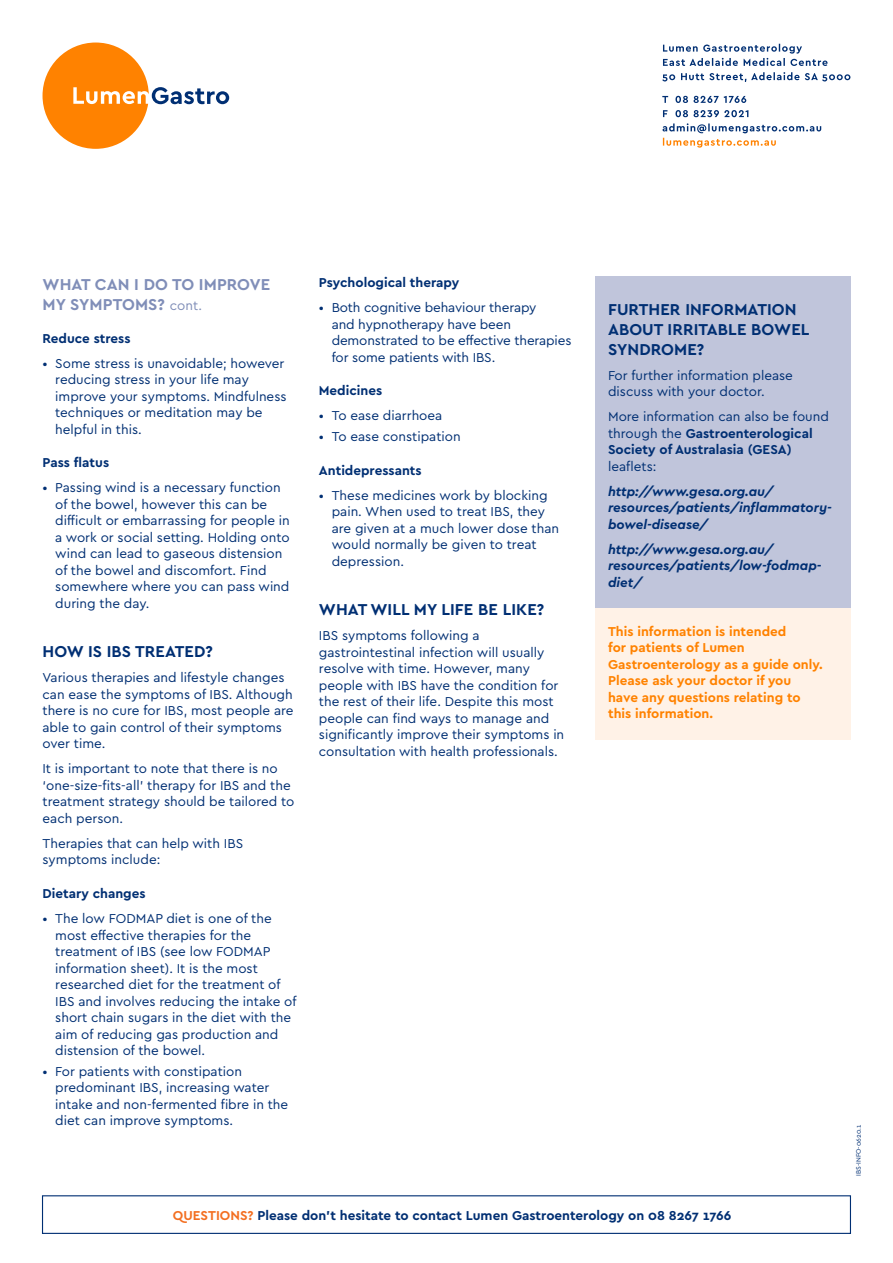
<style>
.page{position:relative;width:893px;height:1263px;background:#fff}
.page>*{position:absolute;margin:0;border:0;box-sizing:border-box;transform-origin:0 0}
.Paragraph_Heading_LA{font:700 16.5px/19.8px "Cera Basic";letter-spacing:.005em;color:#002f73}
.Paragraph_Heading_LA-2{font:700 16.5px/19.8px "Cera Basic";letter-spacing:.005em;color:#808eb8}
.Body{font:13.5px/16.5px "Cera Basic";color:#002f73}
.Paragraph_Heading_2a{font:700 13.5px "Cera Basic";color:#002f73}
.Body-2{font:700 13.5px/16.5px "Cera Basic";color:#ff8200}
.PDF_Link{font:italic 700 13.5px/16.5px "Cera Basic";color:#002f73}
.Body-3{font:6.75px "Cera Basic";color:#002f73}
.s1{font-weight:400;font-size:13.5px}
.s2{font-weight:700}
.s3{color:#f36f21}
</style>
<div class="page">
<svg style="left:662px;top:123px;width:159px;height:25px"></svg>
<svg style="left:663px;top:110px;width:85px;height:7px"></svg>
<svg style="left:662px;top:96px;width:84px;height:7px"></svg>
<svg style="left:662px;top:72px;width:188px;height:10px"></svg>
<svg style="left:663px;top:44px;width:164px;height:22px"></svg>
<svg style="left:43px;top:43px;width:186px;height:106px"></svg>
<div style="left:42px;top:1195px;width:809px;height:39px;border:1px solid #002f73"></div>
<div style="left:595px;top:276px;width:255px;height:332px;background:#c0c5db"></div>
<div style="left:595px;top:608px;width:255px;height:132px;background:#fff2e7"></div>
<p class="Paragraph_Heading_LA-2" style="left:43px;top:274px;width:229px">WHAT CAN I DO TO IMPROVE<br>MY SYMPTOMS? <span class="s1">cont.</span></p>
<p class="Paragraph_Heading_2a" style="left:43px;top:330px;width:90px">Reduce stress</p>
<p class="Body" style="left:55px;top:355px;width:233px;text-indent:-13px">• Some stress is unavoidable; however reducing stress in your life may improve your symptoms. Mindfulness techniques or meditation may be helpful in this.</p>
<p class="Paragraph_Heading_2a" style="left:43px;top:455px;width:68px">Pass flatus</p>
<p class="Body" style="left:55px;top:479px;width:236px;text-indent:-13px">• Passing wind is a necessary function of the bowel, however this can be difficult or embarrassing for people in a work or social setting. Holding onto wind can lead to gaseous distension of the bowel and discomfort. Find somewhere where you can pass wind during the day.</p>
<p class="Paragraph_Heading_LA" style="left:43px;top:642px;width:172px">HOW IS IBS TREATED?</p>
<p class="Body" style="left:43px;top:670px;width:253px">Various therapies and lifestyle changes can ease the symptoms of IBS. Although there is no cure for IBS, most people are able to gain control of their symptoms over time.</p>
<p class="Body" style="left:43px;top:761px;width:253px">It is important to note that there is no ‘one-size-fits-all’ therapy for IBS and the treatment strategy should be tailored to each person.</p>
<p class="Body" style="left:43px;top:835px;width:202px">Therapies that can help with IBS symptoms include:</p>
<p class="Paragraph_Heading_2a" style="left:43px;top:885px;width:105px">Dietary changes</p>
<p class="Body" style="left:55px;top:910px;width:243px;text-indent:-13px">• The low FODMAP diet is one of the most effective therapies for the treatment of IBS (see low FODMAP information sheet). It is the most researched diet for the treatment of IBS and involves reducing the intake of short chain sugars in the diet with the aim of reducing gas production and distension of the bowel.</p>
<p class="Body" style="left:55px;top:1063px;width:235px;text-indent:-13px">• For patients with constipation predominant IBS, increasing water intake and non-fermented fibre in the diet can improve symptoms.</p>
<p class="Paragraph_Heading_2a" style="left:319px;top:275px;width:142px">Psychological therapy</p>
<p class="Body" style="left:332px;top:299px;width:241px;text-indent:-13px">• Both cognitive behaviour therapy<br>and hypnotherapy have been demonstrated to be effective therapies for some patients with IBS.</p>
<p class="Paragraph_Heading_2a" style="left:319px;top:383px;width:65px">Medicines</p>
<p class="Body" style="left:319px;top:407px;width:125px">• To ease diarrhoea</p>
<p class="Body" style="left:319px;top:428px;width:143px">• To ease constipation</p>
<p class="Paragraph_Heading_2a" style="left:319px;top:462px;width:104px">Antidepressants</p>
<p class="Body" style="left:332px;top:487px;width:229px;text-indent:-13px">• These medicines work by blocking pain. When used to treat IBS, they are given at a much lower dose than would normally be given to treat depression.</p>
<p class="Paragraph_Heading_LA" style="left:319px;top:600px;width:227px">WHAT WILL MY LIFE BE LIKE?</p>
<p class="Body" style="left:319px;top:627px;width:247px">IBS symptoms following a gastrointestinal infection will usually resolve with time. However, many people with IBS have the condition for the rest of their life. Despite this most people can find ways to manage and significantly improve their symptoms in consultation with health professionals.</p>
<p class="Paragraph_Heading_LA" style="left:608px;top:300px;width:203px">FURTHER INFORMATION<br>ABOUT IRRITABLE BOWEL<br>SYNDROME?</p>
<p class="Body" style="left:608px;top:367px;width:186px">For further information please discuss with your doctor.</p>
<p class="Body" style="left:608px;top:408px;width:222px">More information can also be found through the <span class="s2">Gastroenterological<br>Society of Australasia (GESA) </span>leaflets:</p>
<p class="PDF_Link" style="left:608px;top:483px;width:225px">http://www.gesa.org.au/ resources/patients/inflammatory&shy;bowel-disease/</p>
<p class="PDF_Link" style="left:608px;top:541px;width:215px">http://www.gesa.org.au/ resources/patients/low-fodmap&shy;diet/</p>
<p class="Body-2" style="left:608px;top:623px;width:216px">This information is intended<br>for patients of Lumen<br>Gastroenterology as a guide only.<br>Please ask your doctor if you have any questions relating to this information.</p>
<p class="Paragraph_Heading_2a" style="left:173px;top:1207px;width:560px"><span class="s3">QUESTIONS?</span> Please don’t hesitate to contact Lumen Gastroenterology on 08 8267 1766</p>
<p class="Body-3" style="left:854px;top:1176px;width:53px;rotate:-90deg">IBS-INFO-0620.1</p>
</div>
